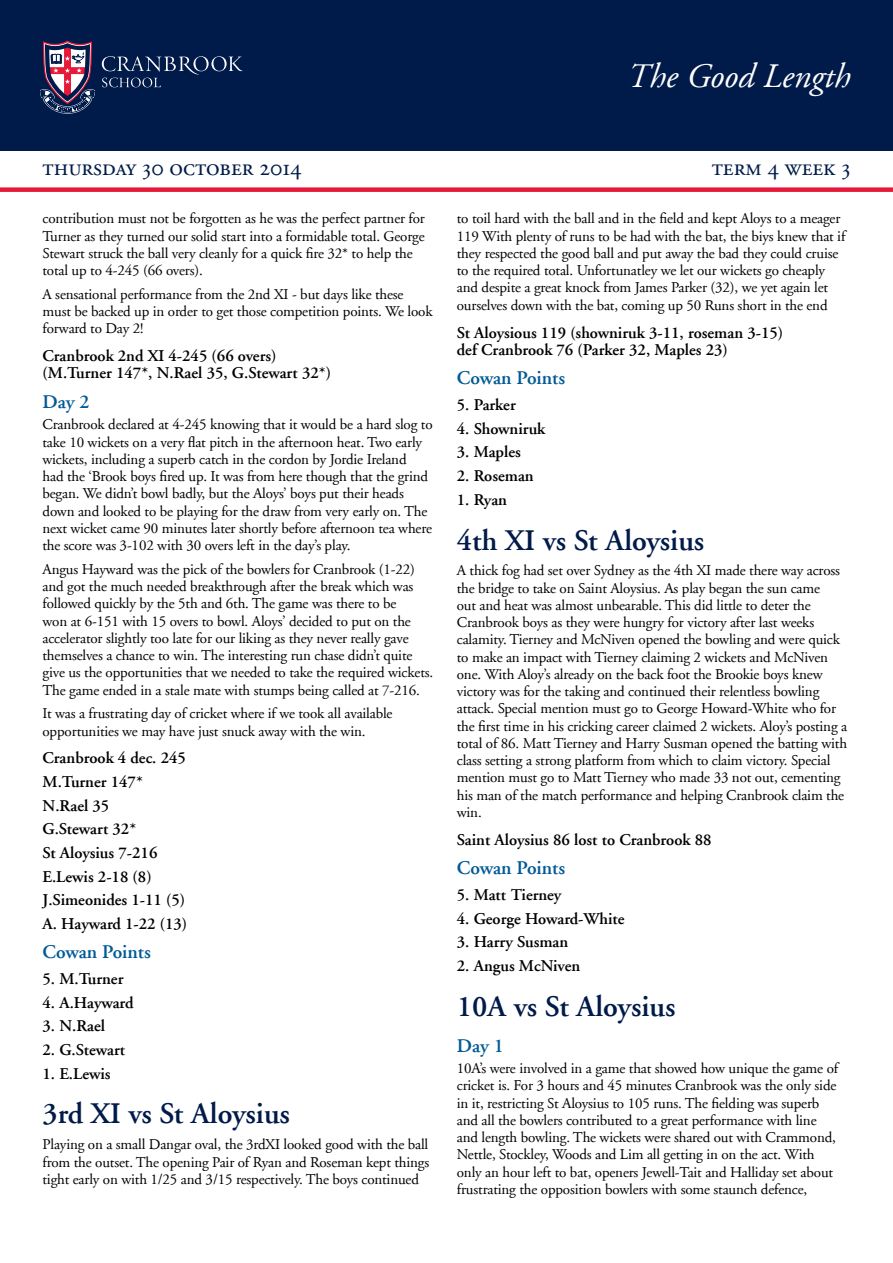
<style>
.page{position:relative;width:893px;height:1263px;background:#fff}
.page>*{position:absolute;margin:0;border:0;box-sizing:border-box;transform-origin:0 0}
.t1{font:italic 34.5px "Adobe Garamond";color:#fff}
.t2{font:600 30px "Adobe Garamond";color:#001b49}
.t3{font:24px "Adobe Garamond Regular SC";color:#001b49}
.t4{font:600 19.5px "Adobe Garamond";color:#005a96}
.t5{font:600 16.5px/23.7px "Adobe Garamond";color:#000}
.t6{font:15px/17.2px "Adobe Garamond";letter-spacing:-.01em;color:#000}
</style>
<div class="page">
<div style="left:0;top:0;width:893px;height:151px;background:#001b49"></div>
<svg style="left:102px;top:56px;width:141px;height:31px"></svg>
<svg style="left:40px;top:41px;width:55px;height:73px"></svg>
<div style="left:0;top:187px;width:893px;height:5px;background:#e71939"></div>
<h1 class="t1" style="left:628px;top:58px;width:224px">The Good Length</h1>
<h3 class="t3" style="left:43px;top:154px;width:261px">thursday 30 october 2014</h3>
<h3 class="t3" style="left:712px;top:154px;width:140px">term 4 week 3</h3>
<p class="t6" style="left:43px;top:210px;width:384px">contribution must not be forgotten as he was the perfect partner for Turner as they turned our solid start into a formidable total. George Stewart struck the ball very cleanly for a quick fire 32* to help the total up to 4-245 (66 overs).</p>
<p class="t6" style="left:43px;top:286px;width:392px">A sensational performance from the 2nd XI - but days like these must be backed up in order to get those competition points. We look forward to Day 2!</p>
<p class="t5" style="left:43px;top:348px;width:290px;line-height:17.2px">Cranbrook 2nd XI 4-245 (66 overs) (M.Turner 147*, N.Rael 35, G.Stewart 32*)</p>
<h3 class="t4" style="left:43px;top:391px;width:49px">Day 2</h3>
<p class="t6" style="left:43px;top:416px;width:392px">Cranbrook declared at 4-245 knowing that it would be a hard slog to take 10 wickets on a very flat pitch in the afternoon heat. Two early wickets, including a superb catch in the cordon by Jordie Ireland<br>had the ‘Brook boys fired up. It was from here though that the grind began. We didn’t bowl badly, but the Aloys’ boys put their heads down and looked to be playing for the draw from very early on. The next wicket came 90 minutes later shortly before afternoon tea where the score was 3-102 with 30 overs left in the day’s play.</p>
<p class="t6" style="left:43px;top:561px;width:392px">Angus Hayward was the pick of the bowlers for Cranbrook (1-22) and got the much needed breakthrough after the break which was followed quickly by the 5th and 6th. The game was there to be<br>won at 6-151 with 15 overs to bowl. Aloys’ decided to put on the accelerator slightly too late for our liking as they never really gave themselves a chance to win. The interesting run chase didn’t quite give us the opportunities that we needed to take the required wickets.<br>The game ended in a stale mate with stumps being called at 7-216.</p>
<p class="t6" style="left:43px;top:705px;width:352px">It was a frustrating day of cricket where if we took all available opportunities we may have just snuck away with the win.</p>
<p class="t5" style="left:43px;top:747px;width:146px">Cranbrook 4 dec. 245<br>M.Turner 147*<br>N.Rael 35<br>G.Stewart 32*<br>St Aloysius 7-216<br>E.Lewis 2-18 (8)<br>J.Simeonides 1-11 (5)<br>A. Hayward 1-22 (13)</p>
<h3 class="t4" style="left:43px;top:941px;width:110px">Cowan Points</h3>
<p class="t5" style="left:43px;top:967px;width:82px">5. M.Turner</p>
<p class="t5" style="left:43px;top:991px;width:93px">4. A.Hayward</p>
<p class="t5" style="left:43px;top:1014px;width:64px">3. N.Rael</p>
<p class="t5" style="left:43px;top:1038px;width:84px">2. G.Stewart</p>
<p class="t5" style="left:43px;top:1062px;width:70px">1. E.Lewis</p>
<h2 class="t2" style="left:43px;top:1097px;width:249px">3rd XI vs St Aloysius</h2>
<p class="t6" style="left:43px;top:1136px;width:388px;text-align:justify">Playing on a small Dangar oval, the 3rdXI looked good with the ball from the outset. The opening Pair of Ryan and Roseman kept things tight early on with 1/25 and 3/15 respectively. The boys continued</p>
<p class="t6" style="left:457px;top:210px;width:390px">to toil hard with the ball and in the field and kept Aloys to a meager 119 With plenty of runs to be had with the bat, the biys knew that if they respected the good ball and put away the bad they could cruise to the required total. Unfortunatley we let our wickets go cheaply and despite a great knock from James Parker (32), we yet again let ourselves down with the bat, coming up 50 Runs short in the end</p>
<p class="t5" style="left:457px;top:324px;width:328px;line-height:17.2px">St Aloysious 119 (showniruk 3-11, roseman 3-15) def Cranbrook 76 (Parker 32, Maples 23)</p>
<h3 class="t4" style="left:457px;top:367px;width:110px">Cowan Points</h3>
<p class="t5" style="left:457px;top:393px;width:60px">5. Parker</p>
<p class="t5" style="left:457px;top:417px;width:90px">4. Showniruk</p>
<p class="t5" style="left:457px;top:441px;width:65px">3. Maples</p>
<p class="t5" style="left:457px;top:464px;width:78px">2. Roseman</p>
<p class="t5" style="left:457px;top:488px;width:52px">1. Ryan</p>
<h2 class="t2" style="left:457px;top:523px;width:249px">4th XI vs St Aloysius</h2>
<p class="t6" style="left:457px;top:562px;width:392px">A thick fog had set over Sydney as the 4th XI made there way across the bridge to take on Saint Aloysius. As play began the sun came<br>out and heat was almost unbearable. This did little to deter the Cranbrook boys as they were hungry for victory after last weeks calamity. Tierney and McNiven opened the bowling and were quick to make an impact with Tierney claiming 2 wickets and McNiven one. With Aloy’s already on the back foot the Brookie boys knew victory was for the taking and continued their relentless bowling attack. Special mention must go to George Howard-White who for the first time in his cricking career claimed 2 wickets. Aloy’s posting a total of 86. Matt Tierney and Harry Susman opened the batting with class setting a strong platform from which to claim victory. Special mention must go to Matt Tierney who made 33 not out, cementing his man of the match performance and helping Cranbrook claim the win.</p>
<p class="t5" style="left:457px;top:828px;width:256px">Saint Aloysius 86 lost to Cranbrook 88</p>
<h3 class="t4" style="left:457px;top:857px;width:110px">Cowan Points</h3>
<p class="t5" style="left:457px;top:883px;width:106px">5. Matt Tierney</p>
<p class="t5" style="left:457px;top:907px;width:169px">4. George Howard-White</p>
<p class="t5" style="left:457px;top:930px;width:113px">3. Harry Susman</p>
<p class="t5" style="left:457px;top:954px;width:125px">2. Angus McNiven</p>
<h2 class="t2" style="left:457px;top:990px;width:220px">10A vs St Aloysius</h2>
<h3 class="t4" style="left:457px;top:1035px;width:49px">Day 1</h3>
<p class="t6" style="left:457px;top:1060px;width:383px">10A’s were involved in a game that showed how unique the game of cricket is. For 3 hours and 45 minutes Cranbrook was the only side in it, restricting St Aloysius to 105 runs. The fielding was superb and all the bowlers contributed to a great performance with line and length bowling. The wickets were shared out with Crammond, Nettle, Stockley, Woods and Lim all getting in on the act. With only an hour left to bat, openers Jewell-Tait and Halliday set about frustrating the opposition bowlers with some staunch defence,</p>
</div>
